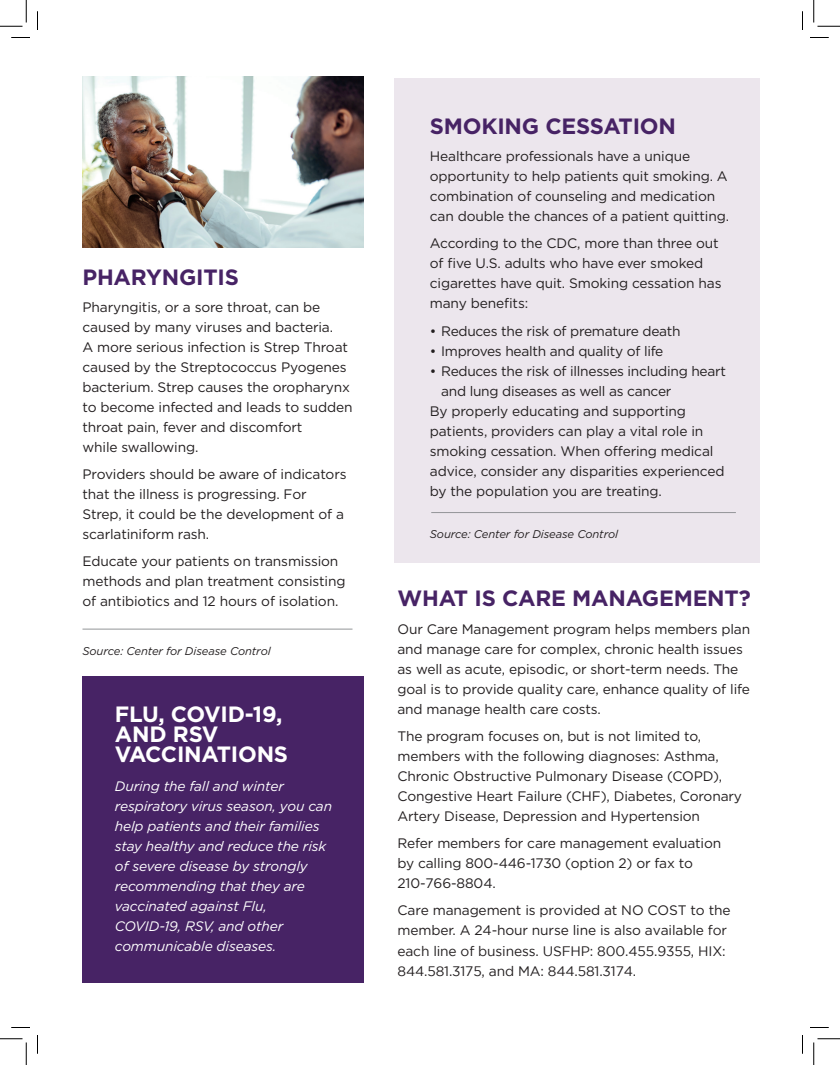
<style>
.page{position:relative;width:840px;height:1065px;background:#fff}
.page>*{position:absolute;margin:0;border:0;box-sizing:border-box;transform-origin:0 0}
.t1{font:700 22.12px "Gotham";letter-spacing:-.01em;color:#472365}
.t2{font:700 22.12px/20px "Gotham";letter-spacing:-.01em;color:#fff}
.t3{font:13.75px/20px "Gotham";letter-spacing:-.01em;color:#231f20}
.t4{font:italic 13.75px/20px "Gotham";letter-spacing:-.01em;color:#fff}
.t5{font:13.75px/20.1px "Gotham";letter-spacing:-.01em;color:#231f20}
.t6{font:italic 11.25px "Gotham";letter-spacing:-.01em;color:#231f20}
.s1{font-style:inherit}
</style>
<div class="page">
<div style="left:394px;top:78px;width:365px;height:484px;background:#ece6ed"></div>
<div style="left:82px;top:676px;width:282px;height:306px;background:#472365"></div>
<img style="left:82px;top:77px;width:282px;height:170px">
<hr style="left:82px;top:629px;width:270px;height:1px;background:#939598">
<hr style="left:431px;top:512px;width:305px;height:1px;background:#939598">
<svg style="left:11px;top:37px;width:19px;height:1px"></svg>
<svg style="left:810px;top:37px;width:19px;height:1px"></svg>
<svg style="left:11px;top:1027px;width:19px;height:1px"></svg>
<svg style="left:810px;top:1027px;width:19px;height:1px"></svg>
<svg style="left:37px;top:11px;width:1px;height:19px"></svg>
<svg style="left:37px;top:1035px;width:1px;height:19px"></svg>
<svg style="left:802px;top:11px;width:1px;height:19px"></svg>
<svg style="left:802px;top:1035px;width:1px;height:19px"></svg>
<svg style="left:0;top:0;width:27px;height:27px"></svg>
<svg style="left:0;top:1039px;width:27px;height:26px"></svg>
<svg style="left:814px;top:0;width:26px;height:27px"></svg>
<svg style="left:814px;top:1039px;width:26px;height:26px"></svg>
<h1 class="t1" style="left:82px;top:262px;width:158px">PHARYNGITIS</h1>
<p class="t3" style="left:82px;top:297px;width:272px">Pharyngitis, or a sore throat, can be caused by many viruses and bacteria.<br>A more serious infection is Strep Throat caused by the Streptococcus Pyogenes bacterium. Strep causes the oropharynx to become infected and leads to sudden throat pain, fever and discomfort<br>while swallowing.</p>
<p class="t3" style="left:82px;top:464px;width:266px">Providers should be aware of indicators that the illness is progressing. For Strep, it could be the development of a scarlatiniform rash.</p>
<p class="t3" style="left:82px;top:551px;width:264px">Educate your patients on transmission methods and plan treatment consisting of antibiotics and 12 hours of isolation.</p>
<p class="t6" style="left:82px;top:644px;width:190px">Source: Center for Disease Control</p>
<h1 class="t2" style="left:115px;top:704px;width:175px">FLU, COVID-19,<br>AND RSV<br>VACCINATIONS</h1>
<p class="t4" style="left:115px;top:775px;width:219px">During the fall and winter respiratory virus season, you can help patients and their families stay healthy and reduce the risk of severe disease by strongly recommending that they are vaccinated against Flu,<br>COVID-19, RSV, and other communicable diseases.</p>
<h1 class="t1" style="left:430px;top:111px;width:248px">SMOKING CESSATION</h1>
<p class="t3" style="left:430px;top:146px;width:301px">Healthcare professionals have a unique opportunity to help patients quit smoking. A combination of counseling and medication can double the chances of a patient quitting.</p>
<p class="t3" style="left:430px;top:233px;width:293px">According to the CDC, more than three out of five U.S. adults who have ever smoked cigarettes have quit. Smoking cessation has many benefits:</p>
<p class="t3" style="left:430px;top:320px;width:252px">• Reduces the risk of premature death</p>
<p class="t3" style="left:430px;top:340px;width:235px">• Improves health and quality of life</p>
<p class="t3" style="left:430px;top:360px;width:298px">• Reduces the risk of illnesses including heart</p>
<p class="t3" style="left:441px;top:380px;width:232px">and lung diseases as well as cancer</p>
<p class="t3" style="left:430px;top:400px;width:258px">By properly educating and supporting</p>
<p class="t3" style="left:430px;top:420px;width:275px">patients, providers can play a vital role in</p>
<p class="t3" style="left:430px;top:440px;width:285px">smoking cessation. When offering medical</p>
<p class="t3" style="left:430px;top:460px;width:296px">advice, consider any disparities experienced</p>
<p class="t3" style="left:430px;top:480px;width:234px">by the population you are treating.</p>
<p class="t6" style="left:430px;top:527px;width:190px">Source: Center for Disease Control</p>
<h1 class="t1" style="left:398px;top:584px;width:355px">WHAT IS CARE MANAGEMENT?</h1>
<p class="t3" style="left:398px;top:618px;width:354px">Our Care Management program helps members plan and manage care for complex, chronic health issues as well as acute, episodic, or short-term needs. The goal is to provide quality care, enhance quality of life and manage health care costs.</p>
<p class="t3" style="left:398px;top:726px;width:346px">The program focuses on, but is not limited to, members with the following diagnoses: Asthma, Chronic Obstructive Pulmonary Disease (COPD), Congestive Heart Failure (CHF), Diabetes, Coronary Artery Disease, Depression and Hypertension</p>
<p class="t3" style="left:398px;top:833px;width:325px">Refer members for care management evaluation by calling 800-446-1730 (option 2) or fax to<br>210-766-8804.</p>
<p class="t5" style="left:398px;top:900px;width:335px"><span class="s1">Care management is provided at NO COST to the member. A 24-hour nurse line is also available</span> for each line of business. USFHP: 800.455.9355, HIX:<br>844.581.3175, and MA: 844.581.3174.</p>
</div>
